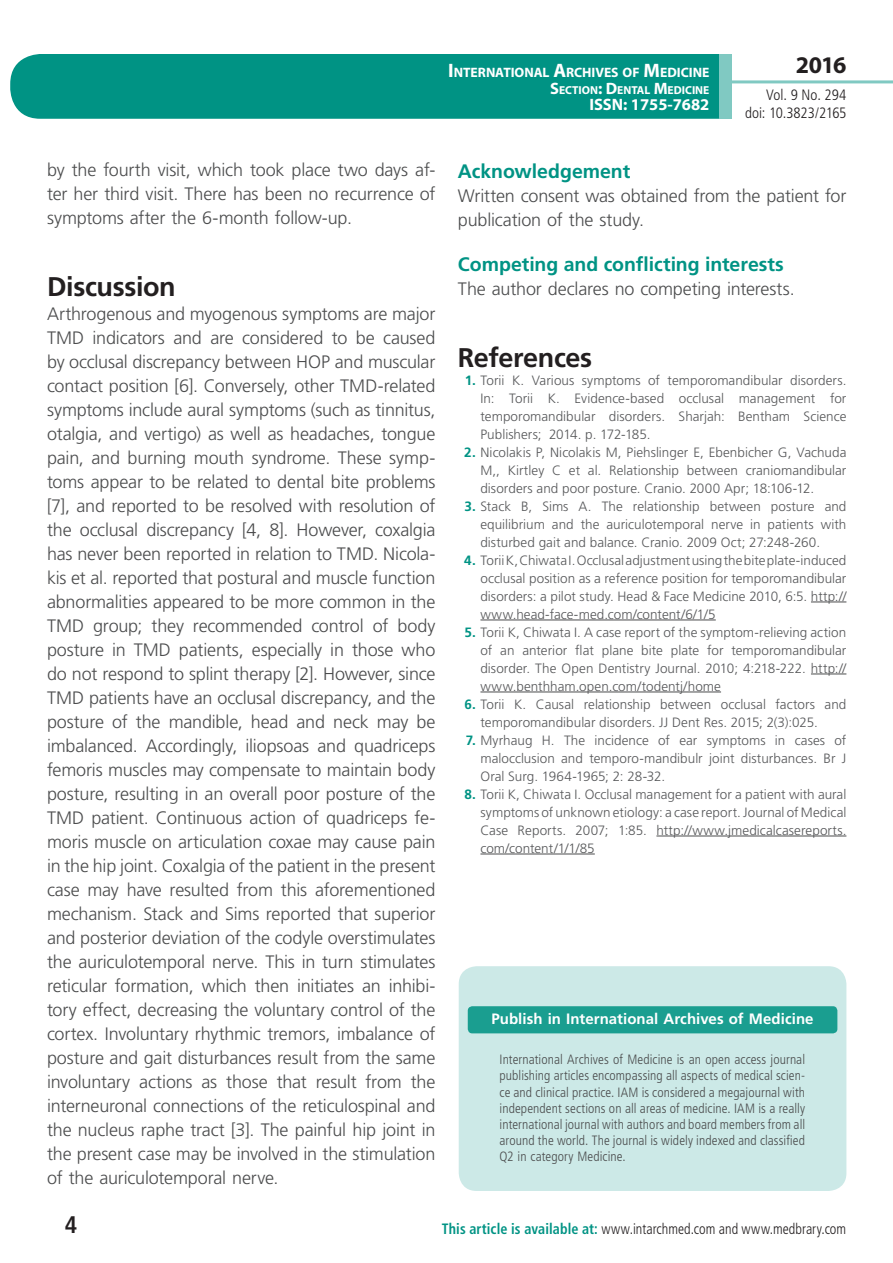
<style>
.page{position:relative;width:893px;height:1263px;background:#fff}
.page>*{position:absolute;margin:0;border:0;box-sizing:border-box;transform-origin:0 0}
.t1{font:700 27px "Frutiger LT Std";letter-spacing:-.015em;color:#231f20}
.t2{font:700 24px "Myriad Pro";color:#231f20}
.t3{font:700 condensed 24px "Frutiger LT Std";color:#231f20}
.t4{font:700 19.5px "Frutiger LT Std";color:#009384}
.t5{font:300 18px/24px "Frutiger LT Std";letter-spacing:-.01em;color:#4b4c4d;text-align:justify}
.t6{font:700 16.5px "Myriad Pro";color:#fff}
.t7{font:300 condensed 15px "Frutiger LT Std";letter-spacing:.005em;color:#231f20;scale:.94 1}
.t8{font:700 15px "Frutiger LT Std";letter-spacing:.005em;color:#fff}
.t9{font:300 condensed 15px/18px "Frutiger LT Std";letter-spacing:.005em;color:#231f20;text-align:right}
.t10{font:700 13.65px "Myriad Pro";letter-spacing:-.005em;color:#fff}
.t11{font:300 13.5px/18px "Frutiger LT Std";color:#57585a;text-align:justify}
.t12{font:300 condensed 13.5px/16.2px "Frutiger LT Std";letter-spacing:.01em;color:#4b4c4d;text-align:justify}
.t13{font:700 11.55px "Myriad Pro";color:#fff}
.s1{font-size:19.5px}
.s2{font-size:16.5px}
.s3{font-weight:700;color:#009384}
</style>
<div class="page">
<div style="left:10px;top:54px;width:775px;height:65px;background:#009384;border-radius:30px"></div>
<div style="left:732px;top:0;width:161px;height:157px;background:#fff"></div>
<hr style="left:730px;top:80px;width:163px;height:3px;background:#80c9c2">
<div style="left:719px;top:54px;width:13px;height:65px;background:#80c9c2"></div>
<hr style="left:811px;top:602px;width:35px;height:1px;background:#4b4c4d">
<hr style="left:480px;top:620px;width:236px;height:1px;background:#4b4c4d">
<hr style="left:811px;top:674px;width:35px;height:1px;background:#4b4c4d">
<hr style="left:480px;top:692px;width:241px;height:1px;background:#4b4c4d">
<hr style="left:656px;top:836px;width:190px;height:1px;background:#4b4c4d">
<hr style="left:480px;top:854px;width:115px;height:1px;background:#4b4c4d">
<div style="left:459px;top:966px;width:387px;height:225px;background:#cce9e7;border-radius:18px"></div>
<div style="left:468px;top:1006px;width:369px;height:27px;background:#1a9e90;border-radius:4px"></div>
<p class="t10" style="left:448px;top:64px;width:263px"><span class="s1">I</span>NTERNATIONAL <span class="s1">A</span>RCHIVES OF <span class="s1">M</span>EDICINE</p>
<p class="t13" style="left:550px;top:82px;width:161px"><span class="s2">S</span>ECTION<span class="s2">: D</span>ENTAL <span class="s2">M</span>EDICINE</p>
<p class="t6" style="left:589px;top:94px;width:122px">ISSN: 1755-7682</p>
<h2 class="t2" style="left:796px;top:49px;width:52px">2016</h2>
<p class="t9" style="left:745px;top:86px;width:103px">Vol. 9 No. 294 doi: 10.3823/2165</p>
<p class="t5" style="left:47px;top:158px;width:390px">by the fourth visit, which took place two days af&shy;ter her third visit. There has been no recurrence of symptoms after the 6-month follow-up.</p>
<h1 class="t1" style="left:47px;top:271px;width:130px">Discussion</h1>
<p class="t5" style="left:47px;top:302px;width:390px">Arthrogenous and myogenous symptoms are major TMD indicators and are considered to be caused by occlusal discrepancy between HOP and muscular contact position [6]. Conversely, other TMD-related symptoms include aural symptoms (such as tinnitus, otalgia, and vertigo) as well as headaches, tongue pain, and burning mouth syndrome. These symp&shy;toms appear to be related to dental bite problems [7], and reported to be resolved with resolution of the occlusal discrepancy [4, 8]. However, coxalgia has never been reported in relation to TMD. Nicola&shy;kis et al. reported that postural and muscle function abnormalities appeared to be more common in the TMD group; they recommended control of body posture in TMD patients, especially in those who do not respond to splint therapy [2]. However, since TMD patients have an occlusal discrepancy, and the posture of the mandible, head and neck may be imbalanced. Accordingly, iliopsoas and quadriceps femoris muscles may compensate to maintain body posture, resulting in an overall poor posture of the TMD patient. Continuous action of quadriceps fe&shy;moris muscle on articulation coxae may cause pain in the hip joint. Coxalgia of the patient in the present case may have resulted from this aforementioned mechanism. Stack and Sims reported that superior and posterior deviation of the codyle overstimulates the auriculotemporal nerve. This in turn stimulates reticular formation, which then initiates an inhibi&shy;tory effect, decreasing the voluntary control of the cortex. Involuntary rhythmic tremors, imbalance of posture and gait disturbances result from the same involuntary actions as those that result from the interneuronal connections of the reticulospinal and the nucleus raphe tract [3]. The painful hip joint in the present case may be involved in the stimulation of the auriculotemporal nerve.</p>
<p class="t4" style="left:458px;top:159px;width:174px">Acknowledgement</p>
<p class="t5" style="left:458px;top:184px;width:390px">Written consent was obtained from the patient for publication of the study.</p>
<p class="t4" style="left:458px;top:252px;width:327px">Competing and conflicting interests</p>
<p class="t5" style="left:458px;top:277px;width:338px">The author declares no competing interests.</p>
<h1 class="t1" style="left:458px;top:341px;width:136px">References</h1>
<p class="t11" style="left:480px;top:371px;width:367px;text-indent:-16px"><span class="s3">1.</span> Torii K. Various symptoms of temporomandibular disorders.<br>In: Torii K. Evidence-based occlusal management for temporomandibular disorders. Sharjah: Bentham Science Publishers; 2014. p. 172-185.</p>
<p class="t11" style="left:480px;top:443px;width:367px;text-indent:-16px"><span class="s3">2.</span> Nicolakis P, Nicolakis M, Piehslinger E, Ebenbicher G, Vachuda M,, Kirtley C et al. Relationship between craniomandibular disorders and poor posture. Cranio. 2000 Apr; 18:106-12.</p>
<p class="t11" style="left:480px;top:497px;width:367px;text-indent:-16px"><span class="s3">3.</span> Stack B, Sims A. The relationship between posture and equilibrium and the auriculotemporal nerve in patients with disturbed gait and balance. Cranio. 2009 Oct; 27:248-260.</p>
<p class="t11" style="left:480px;top:551px;width:367px;text-indent:-16px"><span class="s3">4.</span> Torii K, Chiwata I. Occlusal adjustment using the bite plate-induced occlusal position as a reference position for temporomandibular disorders: a pilot study. Head &amp; Face Medicine 2010, 6:5. http:// www.head-face-med.com/content/6/1/5</p>
<p class="t11" style="left:480px;top:623px;width:367px;text-indent:-16px"><span class="s3">5.</span> Torii K, Chiwata I. A case report of the symptom-relieving action of an anterior flat plane bite plate for temporomandibular disorder. The Open Dentistry Journal. 2010; 4:218-222. http:// www.benthham.open.com/todentj/home</p>
<p class="t11" style="left:480px;top:695px;width:367px;text-indent:-16px"><span class="s3">6.</span> Torii K. Causal relationship between occlusal factors and temporomandibular disorders. JJ Dent Res. 2015; 2(3):025.</p>
<p class="t11" style="left:480px;top:731px;width:367px;text-indent:-15px"><span class="s3">7.</span> Myrhaug H. The incidence of ear symptoms in cases of malocclusion and temporo-mandibulr joint disturbances. Br J Oral Surg. 1964-1965; 2: 28-32.</p>
<p class="t11" style="left:480px;top:785px;width:367px;text-indent:-16px"><span class="s3">8.</span> Torii K, Chiwata I. Occlusal management for a patient with aural symptoms of unknown etiology: a case report. Journal of Medical Case Reports. 2007; 1:85. http://www.jmedicalcasereports. com/content/1/1/85</p>
<p class="t8" style="left:491px;top:1010px;width:324px">Publish in International Archives of Medicine</p>
<p class="t12" style="left:500px;top:1052px;width:307px">International Archives of Medicine is an open access journal publishing articles encompassing all aspects of medical scien&shy;ce and clinical practice. IAM is considered a megajournal with independent sections on all areas of medicine. IAM is a really international journal with authors and board members from all around the world. The journal is widely indexed and classified Q2 in category Medicine.</p>
<h2 class="t3" style="left:65px;top:1210px;width:14px">4</h2>
<p class="t7" style="left:442px;top:1220px;width:432px"><span class="s3">This article is available at:</span> www.intarchmed.com and www.medbrary.com</p>
</div>
